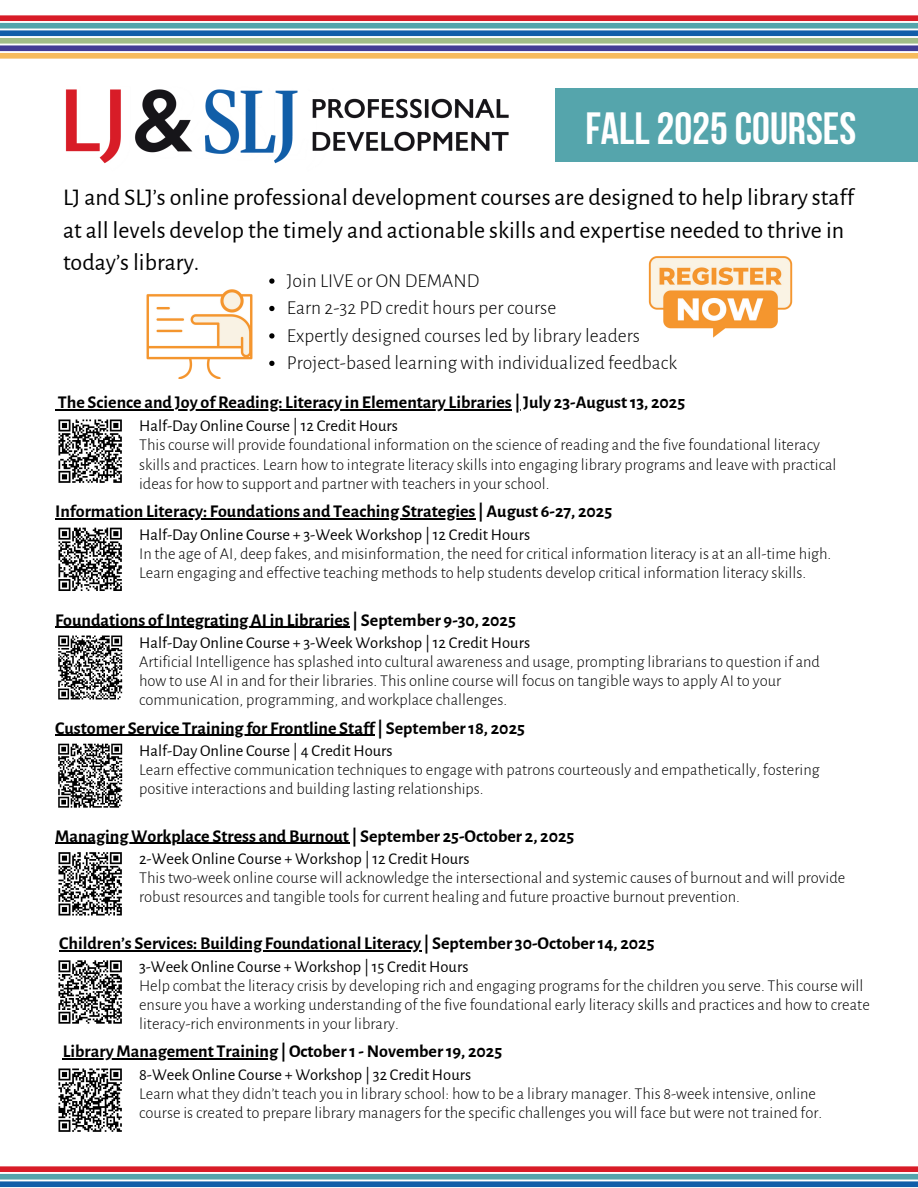
<style>
.page{position:relative;width:918px;height:1188px;background:#fff}
.page>*{position:absolute;margin:0;border:0;box-sizing:border-box;transform-origin:0 0}
.t1{font:700 45px "Bebas Neue";color:#fff}
.t2{font:24px/32.7px "Alegreya Sans";color:#000}
.t3{font:300 19.65px/27.5px "Alegreya Sans";color:#000}
.t4{font:700 18px "Alegreya Sans";color:#000}
.t5{font:300 16.5px/19.2px "Alegreya Sans";color:#000}
.t6{font:16.5px "Alegreya Sans";color:#000}
</style>
<div class="page">
<img style="left:0;top:15px;width:918px;height:116px">
<img style="left:0;top:1166px;width:918px;height:22px">
<img style="left:55px;top:76px;width:289px;height:4px">
<img style="left:55px;top:80px;width:459px;height:84px">
<div style="left:556px;top:88px;width:362px;height:74px;background:#55a5ac"></div>
<hr style="left:55px;top:518px;width:421px;height:1px;background:#000">
<hr style="left:55px;top:627px;width:295px;height:1px;background:#000">
<hr style="left:55px;top:735px;width:320px;height:1px;background:#000">
<hr style="left:55px;top:843px;width:294px;height:1px;background:#000">
<hr style="left:59px;top:950px;width:362px;height:1px;background:#000">
<hr style="left:63px;top:1059px;width:215px;height:1px;background:#000">
<svg style="left:58px;top:527px;width:64px;height:64px"></svg>
<svg style="left:58px;top:635px;width:65px;height:65px"></svg>
<svg style="left:58px;top:743px;width:65px;height:65px"></svg>
<img style="left:648px;top:256px;width:145px;height:82px">
<img style="left:146px;top:289px;width:107px;height:90px">
<svg style="left:269px;top:278px;width:6px;height:6px"></svg>
<svg style="left:269px;top:306px;width:6px;height:5px"></svg>
<svg style="left:269px;top:333px;width:6px;height:6px"></svg>
<svg style="left:269px;top:361px;width:6px;height:5px"></svg>
<svg style="left:58px;top:852px;width:64px;height:64px"></svg>
<svg style="left:58px;top:960px;width:64px;height:64px"></svg>
<svg style="left:58px;top:1068px;width:64px;height:64px"></svg>
<hr style="left:58px;top:410px;width:454px;height:1px;background:#000">
<svg style="left:58px;top:419px;width:64px;height:64px"></svg>
<h1 class="t1" style="left:585px;top:103px;width:272px">FALL 2025 COURSES</h1>
<h2 class="t2" style="left:63px;top:180px;width:793px">LJ and SLJ’s online professional development courses are designed to help library staff at all levels develop the timely and actionable skills and expertise needed to thrive in today’s library.</h2>
<p class="t3" style="left:287px;top:266px;width:392px">Join LIVE or ON DEMAND<br>Earn 2-32 PD credit hours per course<br>Expertly designed courses led by library leaders Project-based learning with individualized feedback</p>
<p class="t4" style="left:58px;top:389px;width:629px">The Science and Joy of Reading: Literacy in Elementary Libraries | July 23-August 13, 2025</p>
<p class="t6" style="left:139px;top:415px;width:260px">Half-Day Online Course | 12 Credit Hours</p>
<p class="t5" style="left:139px;top:435px;width:699px">This course will provide foundational information on the science of reading and the five foundational literacy skills and practices. Learn how to integrate literacy skills into engaging library programs and leave with practical ideas for how to support and partner with teachers in your school.</p>
<p class="t4" style="left:55px;top:498px;width:559px">Information Literacy: Foundations and Teaching Strategies | August 6-27, 2025</p>
<p class="t6" style="left:139px;top:523px;width:392px">Half-Day Online Course + 3-Week Workshop | 12 Credit Hours</p>
<p class="t5" style="left:139px;top:544px;width:694px">In the age of AI, deep fakes, and misinformation, the need for critical information literacy is at an all-time high.<br>Learn engaging and effective teaching methods to help students develop critical information literacy skills.</p>
<p class="t4" style="left:55px;top:607px;width:462px">Foundations of Integrating AI in Libraries | September 9-30, 2025</p>
<p class="t6" style="left:139px;top:631px;width:392px">Half-Day Online Course + 3-Week Workshop | 12 Credit Hours</p>
<p class="t5" style="left:139px;top:652px;width:682px">Artificial Intelligence has splashed into cultural awareness and usage, prompting librarians to question if and how to use AI in and for their libraries. This online course will focus on tangible ways to apply AI to your communication, programming, and workplace challenges.</p>
<p class="t4" style="left:55px;top:715px;width:471px">Customer Service Training for Frontline Staff | September 18, 2025</p>
<p class="t6" style="left:139px;top:739px;width:255px">Half-Day Online Course | 4 Credit Hours</p>
<p class="t5" style="left:139px;top:760px;width:682px">Learn effective communication techniques to engage with patrons courteously and empathetically, fostering positive interactions and building lasting relationships.</p>
<p class="t4" style="left:55px;top:823px;width:521px">Managing Workplace Stress and Burnout | September 25-October 2, 2025</p>
<p class="t6" style="left:139px;top:847px;width:332px">2-Week Online Course + Workshop | 12 Credit Hours</p>
<p class="t5" style="left:139px;top:867px;width:708px">This two-week online course will acknowledge the intersectional and systemic causes of burnout and will provide robust resources and tangible tools for current healing and future proactive burnout prevention.</p>
<p class="t4" style="left:59px;top:930px;width:597px">Children’s Services: Building Foundational Literacy | September 30-October 14, 2025</p>
<p class="t6" style="left:139px;top:955px;width:331px">3-Week Online Course + Workshop | 15 Credit Hours</p>
<p class="t5" style="left:139px;top:975px;width:732px">Help combat the literacy crisis by developing rich and engaging programs for the children you serve. This course will ensure you have a working understanding of the five foundational early literacy skills and practices and how to create literacy-rich environments in your library.</p>
<p class="t4" style="left:63px;top:1038px;width:441px">Library Management Training | October 1 - November 19, 2025</p>
<p class="t6" style="left:139px;top:1063px;width:334px">8-Week Online Course + Workshop | 32 Credit Hours</p>
<p class="t5" style="left:139px;top:1083px;width:685px">Learn what they didn’t teach you in library school: how to be a library manager. This 8-week intensive, online course is created to prepare library managers for the specific challenges you will face but were not trained for.</p>
</div>
